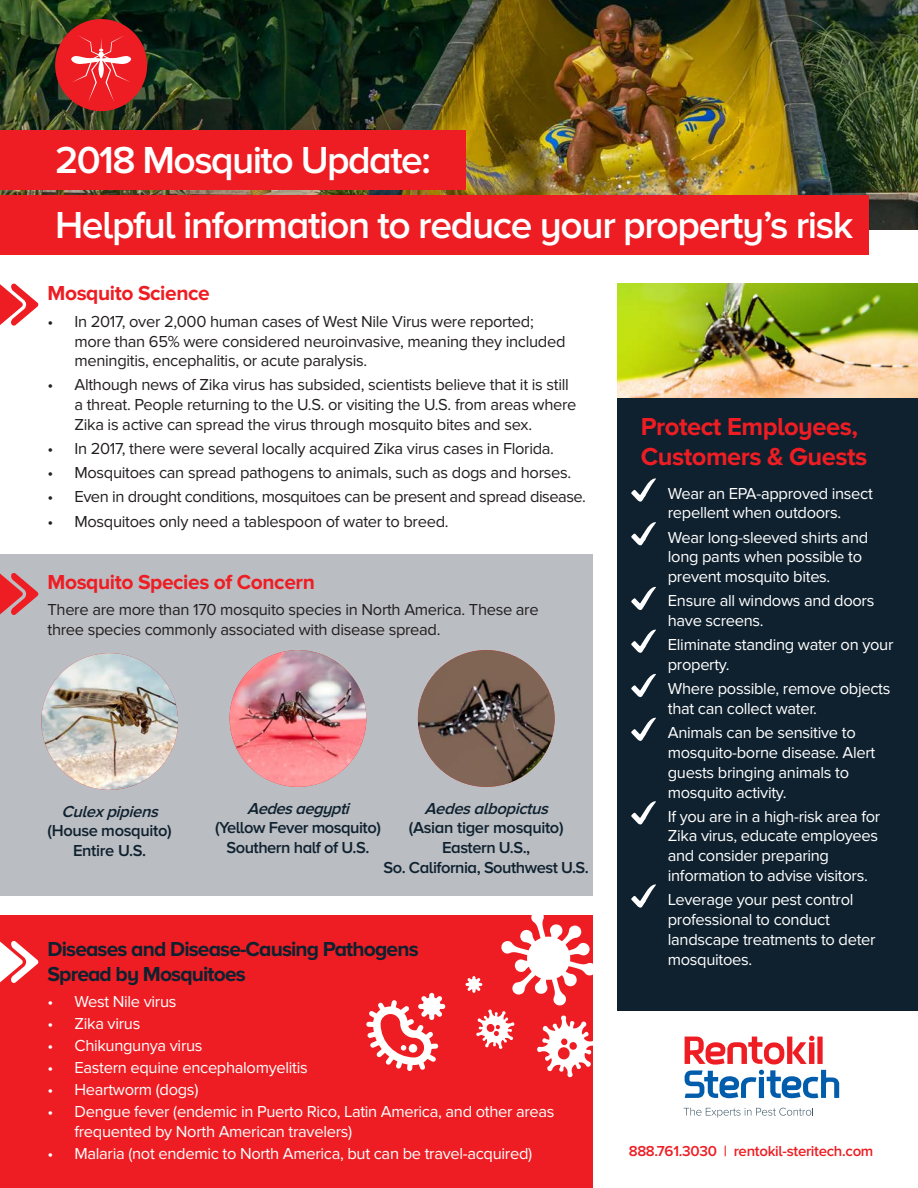
<style>
.page{position:relative;width:918px;height:1188px;background:#fff}
.page>*{position:absolute;margin:0;border:0;box-sizing:border-box;transform-origin:0 0}
.t1{font:600 39px/64.5px "Proxima Nova A";letter-spacing:-.035em;color:#fff}
.t2{font:700 25.5px/30.6px "Proxima Nova A";letter-spacing:-.02em;color:#ee1d23}
.t3{font:700 21px/25.2px "Proxima Nova A";letter-spacing:-.04em;color:#0f212f}
.t4{font:700 21px "Proxima Nova A";letter-spacing:-.02em;color:#ee1d23}
.t5{font:16.5px/19.8px "Proxima Nova";letter-spacing:-.02em;color:#fff}
.t6{font:16.5px/19.8px "Proxima Nova";letter-spacing:-.02em;color:#231f20}
.t7{font:600 16.5px/19.8px "Proxima Nova A";letter-spacing:-.03em;color:#0f212f;text-align:center}
.t8{font:italic 600 16.5px "Proxima Nova A";color:#0f212f}
.t9{font:600 15px "Proxima Nova A";letter-spacing:-.02em;color:#ee1d23}
</style>
<div class="page">
<img style="left:0;top:0;width:918px;height:230px">
<div style="left:55px;top:19px;width:92px;height:92px;background:#ee1d23;border-radius:50%"></div>
<svg style="left:71px;top:36px;width:60px;height:66px"></svg>
<img style="left:618px;top:284px;width:300px;height:114px">
<div style="left:618px;top:398px;width:300px;height:613px;background:#0f212f"></div>
<div style="left:0;top:195px;width:868px;height:60px;background:#ee1d23"></div>
<div style="left:0;top:554px;width:592px;height:342px;background:#babdc2"></div>
<div style="left:0;top:915px;width:592px;height:273px;background:#ee1d23"></div>
<div style="left:0;top:130px;width:466px;height:60px;background:#ee1d23"></div>
<img style="left:41px;top:653px;width:137px;height:137px;border-radius:68px">
<img style="left:418px;top:650px;width:137px;height:137px;border-radius:68px">
<svg style="left:366px;top:993px;width:79px;height:78px"></svg>
<svg style="left:466px;top:915px;width:127px;height:162px"></svg>
<svg style="left:0;top:284px;width:39px;height:42px"></svg>
<svg style="left:0;top:573px;width:39px;height:42px"></svg>
<svg style="left:631px;top:478px;width:25px;height:24px"></svg>
<svg style="left:631px;top:522px;width:25px;height:24px"></svg>
<svg style="left:631px;top:586px;width:25px;height:24px"></svg>
<svg style="left:631px;top:629px;width:25px;height:24px"></svg>
<svg style="left:631px;top:673px;width:25px;height:25px"></svg>
<svg style="left:631px;top:717px;width:25px;height:24px"></svg>
<svg style="left:631px;top:801px;width:25px;height:24px"></svg>
<svg style="left:631px;top:884px;width:25px;height:24px"></svg>
<svg style="left:0;top:941px;width:39px;height:42px"></svg>
<img style="left:230px;top:650px;width:136px;height:137px;border-radius:68px">
<svg style="left:685px;top:1036px;width:154px;height:62px"></svg>
<svg style="left:684px;top:1108px;width:129px;height:10px"></svg>
<h1 class="t1" style="left:55px;top:130px;width:800px">2018 Mosquito Update:<br>Helpful information to reduce your property’s risk</h1>
<p class="t4" style="left:48px;top:281px;width:164px">Mosquito Science</p>
<p class="t6" style="left:75px;top:312px;width:493px;text-indent:-27px">• In 2017, over 2,000 human cases of West Nile Virus were reported; more than 65% were considered neuroinvasive, meaning they included meningitis, encephalitis, or acute paralysis.</p>
<p class="t6" style="left:75px;top:376px;width:504px;text-indent:-27px">• Although news of Zika virus has subsided, scientists believe that it is still a threat. People returning to the U.S. or visiting the U.S. from areas where<br>Zika is active can spread the virus through mosquito bites and sex.</p>
<p class="t6" style="left:48px;top:439px;width:508px">• In 2017, there were several locally acquired Zika virus cases in Florida.</p>
<p class="t6" style="left:48px;top:464px;width:525px">• Mosquitoes can spread pathogens to animals, such as dogs and horses.</p>
<p class="t6" style="left:48px;top:488px;width:540px">• Even in drought conditions, mosquitoes can be present and spread disease.</p>
<p class="t6" style="left:48px;top:512px;width:403px">• Mosquitoes only need a tablespoon of water to breed.</p>
<p class="t4" style="left:48px;top:570px;width:269px">Mosquito Species of Concern</p>
<p class="t6" style="left:48px;top:601px;width:493px">There are more than 170 mosquito species in North America. These are three species commonly associated with disease spread.</p>
<p class="t8" style="left:61px;top:802px;width:103px">Culexpipiens</p>
<p class="t7" style="left:48px;top:822px;width:126px">(House mosquito)<br>Entire U.S.</p>
<p class="t8" style="left:247px;top:799px;width:109px">Aedesaegypti</p>
<p class="t7" style="left:215px;top:819px;width:167px">(Yellow Fever mosquito)<br>Southern half of U.S.</p>
<p class="t8" style="left:424px;top:799px;width:131px">Aedesalbopictus</p>
<p class="t7" style="left:383px;top:819px;width:207px">(Asian tiger mosquito)<br>Eastern U.S.,<br>So. California, Southwest U.S.</p>
<p class="t3" style="left:48px;top:937px;width:373px">Diseases and Disease-Causing Pathogens<br>Spread by Mosquitoes</p>
<p class="t5" style="left:48px;top:993px;width:131px">• West Nile virus</p>
<p class="t5" style="left:48px;top:1015px;width:94px">• Zika virus</p>
<p class="t5" style="left:48px;top:1037px;width:157px">• Chikungunya virus</p>
<p class="t5" style="left:48px;top:1058px;width:262px">• Eastern equine encephalomyelitis</p>
<p class="t5" style="left:48px;top:1080px;width:152px">• Heartworm (dogs)</p>
<p class="t5" style="left:75px;top:1102px;width:482px;text-indent:-27px">• Dengue fever (endemic in Puerto Rico, Latin America, and other areas frequented by North American travelers)</p>
<p class="t5" style="left:48px;top:1144px;width:486px">• Malaria (not endemic to North America, but can be travel-acquired)</p>
<h2 class="t2" style="left:641px;top:412px;width:228px">Protect Employees,<br>Customers &amp; Guests</h2>
<p class="t5" style="left:641px;top:484px;width:234px;text-align:center">• Wear an EPA-approved insect repellent when outdoors.</p>
<p class="t5" style="left:668px;top:528px;width:202px;text-indent:-27px">• Wear long-sleeved shirts and long pants when possible to prevent mosquito bites.</p>
<p class="t5" style="left:668px;top:592px;width:208px;text-indent:-27px">• Ensure all windows and doors have screens.</p>
<p class="t5" style="left:668px;top:635px;width:227px;text-indent:-27px">• Eliminate standing water on your property.</p>
<p class="t5" style="left:668px;top:679px;width:224px;text-indent:-27px">• Where possible, remove objects that can collect water.</p>
<p class="t5" style="left:668px;top:723px;width:209px;text-indent:-27px">• Animals can be sensitive to mosquito-borne disease. Alert guests bringing animals to mosquito activity.</p>
<p class="t5" style="left:668px;top:807px;width:214px;text-indent:-27px">• If you are in a high-risk area for<br>Zika virus, educate employees and consider preparing information to advise visitors.</p>
<p class="t5" style="left:668px;top:890px;width:209px;text-indent:-27px">• Leverage your pest control professional to conduct landscape treatments to deter mosquitoes.</p>
<p class="t9" style="left:629px;top:1142px;width:246px">888.761.3030 | rentokil-steritech.com</p>
</div>
